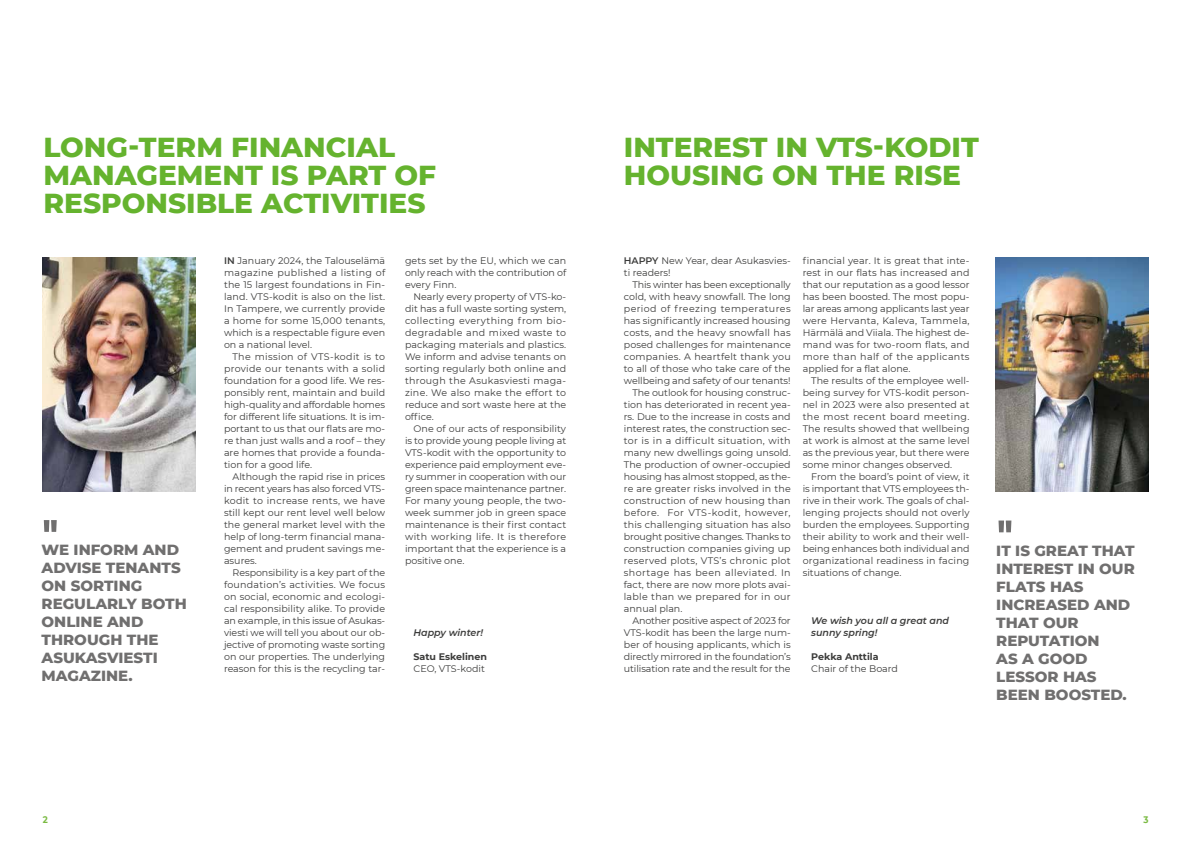
<style>
.page{position:relative;width:1191px;height:842px;background:#fff}
.page>*{position:absolute;margin:0;border:0;box-sizing:border-box;transform-origin:0 0}
.t1{font:700 50px "Bree Serif";color:#706f6f}
.t2{font:800 28px/28px "Montserrat";color:#65b32e}
.t3{font:800 15px/18px "Montserrat";color:#706f6f}
.t4{font:9.5px/12px "Montserrat";color:#3c3c3b;text-align:justify}
.t5{font:9.5px "Montserrat";letter-spacing:.025em;color:#3c3c3b}
.t6{font:9.5px "Montserrat";letter-spacing:.03em;color:#3c3c3b}
.t7{font:9.5px "Montserrat";letter-spacing:.045em;color:#3c3c3b}
.t8{font:italic 600 9.5px/12px "Montserrat";color:#3c3c3b}
.t9{font:9.5px "Montserrat";letter-spacing:.04em;color:#3c3c3b}
.t10{font:700 9.5px "Montserrat";color:#3c3c3b}
.t11{font:700 9.5px "Montserrat";color:#7aba42;scale:.9 1}
.s1{font-weight:600}
</style>
<div class="page">
<img style="left:43px;top:257px;width:153px;height:234px">
<img style="left:995px;top:257px;width:153px;height:234px">
<h2 class="t2" style="left:43px;top:131px;width:394px">LONG-TERM FINANCIAL<br>MANAGEMENT IS PART OF<br>RESPONSIBLE ACTIVITIES</h2>
<h2 class="t2" style="left:624px;top:131px;width:356px">INTEREST IN VTS-KODIT<br>HOUSING ON THE RISE</h2>
<h1 class="t1" style="left:42px;top:497px;width:19px">"</h1>
<h3 class="t3" style="left:42px;top:540px;width:147px">WE INFORM AND<br>ADVISE TENANTS<br>ON SORTING<br>REGULARLY BOTH<br>ONLINE AND<br>THROUGH THE<br>ASUKASVIESTI<br>MAGAZINE.</h3>
<p class="t4" style="left:224px;top:254px;width:163px"><span class="s1">IN</span> January 2024, the Talouselämä magazine published a listing of the 15 largest foundations in Fin&shy;land. VTS-kodit is also on the list.<br>In Tampere, we currently provide a home for some 15,000 tenants, which is a respectable figure even on a national level.</p>
<p class="t4" style="left:224px;top:350px;width:163px;text-indent:9px">The mission of VTS-kodit is to provide our tenants with a solid foundation for a good life. We res&shy;ponsibly rent, maintain and build high-quality and affordable homes for different life situations. It is im&shy;portant to us that our flats are mo&shy;re than just walls and a roof – they are homes that provide a founda&shy;tion for a good life.</p>
<p class="t4" style="left:224px;top:470px;width:163px;text-indent:9px">Although the rapid rise in prices in recent years has also forced VTS&shy;kodit to increase rents, we have still kept our rent level well below the general market level with the help of long-term financial mana&shy;gement and prudent savings me&shy;asures.</p>
<p class="t4" style="left:224px;top:566px;width:163px;text-indent:9px">Responsibility is a key part of the foundation’s activities. We focus on social, economic and ecologi&shy;cal responsibility alike. To provide an example, in this issue of Asukas&shy;viesti we will tell you about our ob&shy;jective of promoting waste sorting on our properties. The underlying reason for this is the recycling tar-</p>
<p class="t4" style="left:405px;top:254px;width:163px">gets set by the EU, which we can only reach with the contribution of every Finn.</p>
<p class="t4" style="left:405px;top:290px;width:163px;text-indent:9px">Nearly every property of VTS-ko&shy;dit has a full waste sorting system, collecting everything from bio&shy;degradable and mixed waste to packaging materials and plastics.<br>We inform and advise tenants on sorting regularly both online and through the Asukasviesti maga&shy;zine. We also make the effort to reduce and sort waste here at the office.</p>
<p class="t4" style="left:405px;top:422px;width:163px;text-indent:9px">One of our acts of responsibility is to provide young people living at VTS-kodit with the opportunity to experience paid employment eve&shy;ry summer in cooperation with our green space maintenance partner.<br>For many young people, the two&shy;week summer job in green space maintenance is their first contact with working life. It is therefore important that the experience is a positive one.</p>
<p class="t8" style="left:413px;top:626px;width:71px">Happy winter!</p>
<p class="t10" style="left:413px;top:650px;width:75px">Satu Eskelinen</p>
<p class="t4" style="left:413px;top:662px;width:73px">CEO, VTS-kodit</p>
<p class="t4" style="left:624px;top:254px;width:168px"><span class="s1">HAPPY</span> New Year, dear Asukasvies&shy;ti readers!</p>
<p class="t4" style="left:632px;top:278px;width:160px">This winter has been exceptionally</p>
<p class="t4" style="left:624px;top:290px;width:168px">cold, with heavy snowfall. The long</p>
<p class="t9" style="left:624px;top:302px;width:168px">period of freezing temperatures</p>
<p class="t4" style="left:624px;top:314px;width:168px">has significantly increased housing</p>
<p class="t5" style="left:624px;top:326px;width:168px">costs, and the heavy snowfall has</p>
<p class="t4" style="left:624px;top:338px;width:168px">posed challenges for maintenance</p>
<p class="t5" style="left:624px;top:350px;width:168px">companies. A heartfelt thank you</p>
<p class="t4" style="left:624px;top:362px;width:168px">to all of those who take care of the</p>
<p class="t4" style="left:624px;top:374px;width:168px">wellbeing and safety of our tenants!</p>
<p class="t4" style="left:632px;top:386px;width:160px">The outlook for housing construc-</p>
<p class="t4" style="left:624px;top:398px;width:168px">tion has deteriorated in recent yea-</p>
<p class="t4" style="left:624px;top:410px;width:168px">rs. Due to the increase in costs and</p>
<p class="t4" style="left:624px;top:422px;width:168px">interest rates, the construction sec-</p>
<p class="t6" style="left:624px;top:434px;width:168px">tor is in a difficult situation, with</p>
<p class="t4" style="left:624px;top:446px;width:168px">many new dwellings going unsold.</p>
<p class="t4" style="left:624px;top:458px;width:168px">The production of owner-occupied</p>
<p class="t4" style="left:624px;top:470px;width:168px">housing has almost stopped, as the-</p>
<p class="t4" style="left:624px;top:482px;width:168px">re are greater risks involved in the</p>
<p class="t4" style="left:624px;top:494px;width:168px">construction of new housing than</p>
<p class="t7" style="left:624px;top:506px;width:168px">before. For VTS-kodit, however,</p>
<p class="t4" style="left:624px;top:518px;width:168px">this challenging situation has also</p>
<p class="t4" style="left:624px;top:530px;width:168px">brought positive changes. Thanks to</p>
<p class="t4" style="left:624px;top:542px;width:168px">construction companies giving up</p>
<p class="t6" style="left:624px;top:554px;width:168px">reserved plots, VTS’s chronic plot</p>
<p class="t7" style="left:624px;top:566px;width:168px">shortage has been alleviated. In</p>
<p class="t4" style="left:624px;top:578px;width:168px">fact, there are now more plots avai-</p>
<p class="t5" style="left:624px;top:590px;width:168px">lable than we prepared for in our</p>
<p class="t4" style="left:624px;top:602px;width:60px">annual plan.</p>
<p class="t4" style="left:632px;top:614px;width:160px">Another positive aspect of 2023 for</p>
<p class="t4" style="left:624px;top:626px;width:168px">VTS-kodit has been the large num-</p>
<p class="t4" style="left:624px;top:638px;width:168px">ber of housing applicants, which is</p>
<p class="t4" style="left:624px;top:650px;width:168px">directly mirrored in the foundation’s</p>
<p class="t4" style="left:624px;top:662px;width:168px">utilisation rate and the result for the</p>
<p class="t4" style="left:802px;top:254px;width:168px">financial year. It is great that inte&shy;rest in our flats has increased and that our reputation as a good lessor has been boosted. The most popu&shy;lar areas among applicants last year were Hervanta, Kaleva, Tammela, Härmälä and Viiala. The highest de&shy;mand was for two-room flats, and more than half of the applicants applied for a flat alone.</p>
<p class="t4" style="left:802px;top:374px;width:168px;text-indent:9px">The results of the employee well&shy;being survey for VTS-kodit person&shy;nel in 2023 were also presented at the most recent board meeting.<br>The results showed that wellbeing at work is almost at the same level as the previous year, but there were some minor changes observed.</p>
<p class="t4" style="left:802px;top:470px;width:168px;text-indent:9px">From the board’s point of view, it is important that VTS employees th&shy;rive in their work. The goals of chal&shy;lenging projects should not overly burden the employees. Supporting their ability to work and their well&shy;being enhances both individual and organizational readiness in facing situations of change.</p>
<p class="t8" style="left:811px;top:614px;width:139px">We wish you all a great and sunny spring!</p>
<p class="t10" style="left:811px;top:650px;width:69px">Pekka Anttila</p>
<p class="t4" style="left:811px;top:662px;width:88px">Chair of the Board</p>
<h1 class="t1" style="left:996px;top:497px;width:19px">"</h1>
<h3 class="t3" style="left:996px;top:541px;width:140px">IT IS GREAT THAT<br>INTEREST IN OUR<br>FLATS HAS<br>INCREASED AND<br>THAT OUR<br>REPUTATION<br>AS A GOOD<br>LESSOR HAS<br>BEEN BOOSTED.</h3>
<p class="t11" style="left:43px;top:813px;width:7px">2</p>
<p class="t11" style="left:1143px;top:813px;width:7px">3</p>
</div>
